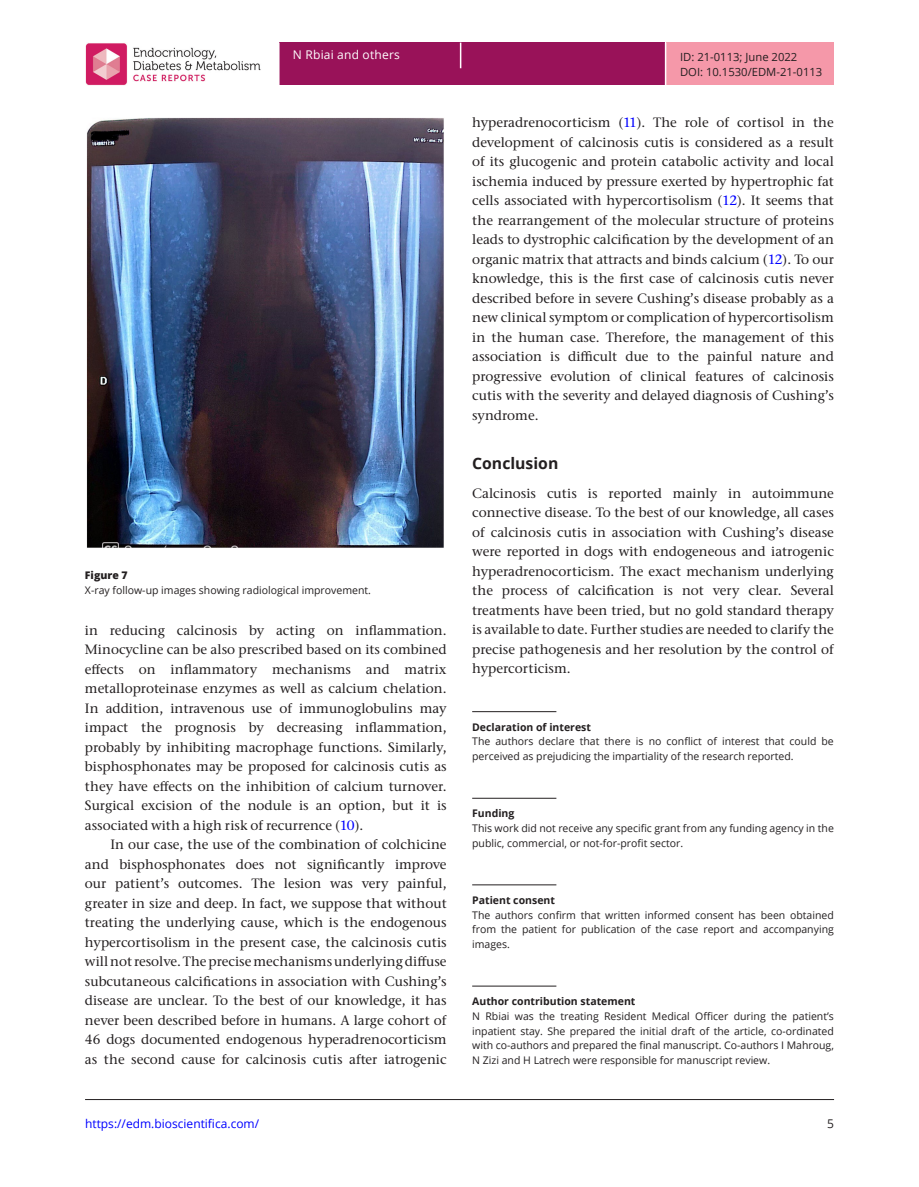
<style>
.page{position:relative;width:919px;height:1187px;background:#fff}
.page>*{position:absolute;margin:0;border:0;box-sizing:border-box;transform-origin:0 0}
.t1{font:700 15.75px "Open Sans";color:#231f20}
.TXI{font:500 13.5px/19.5px "Stone Serif ITC Pro";color:#231f20;text-align:justify}
.TXT{font:500 13.5px/19.5px "Stone Serif ITC Pro";color:#231f20;text-align:justify}
.t2{font:12px "Open Sans";color:#00f}
.t3{font:12px "Open Sans";letter-spacing:.015em;color:#fff}
.t4{font:12px "Open Sans";color:#231f20}
.t5{font:11.25px/14.5px "Open Sans";color:#231f20}
.BM_TXT{font:10.5px/14.7px "Open Sans";color:#231f20}
.BM_Head{font:700 10.5px "Open Sans";color:#231f20}
.FC{font:10.5px "Open Sans";color:#231f20}
.FC-2{font:800 10.5px "Open Sans";color:#231f20}
.s1{color:#00f}
</style>
<div class="page">
<div style="left:279px;top:43px;width:385px;height:42px;background:#991259"></div>
<div style="left:666px;top:43px;width:167px;height:42px;background:#f598a9"></div>
<svg style="left:460px;top:43px;width:1px;height:25px"></svg>
<img style="left:85px;top:43px;width:176px;height:42px">
<hr style="left:85px;top:1099px;width:749px;height:1px;background:#231f20">
<hr style="left:472px;top:711px;width:84px;height:1px;background:#231f20">
<hr style="left:472px;top:797px;width:84px;height:1px;background:#231f20">
<hr style="left:472px;top:884px;width:84px;height:1px;background:#231f20">
<hr style="left:472px;top:985px;width:84px;height:1px;background:#231f20">
<img style="left:87px;top:118px;width:357px;height:430px">
<p class="t3" style="left:293px;top:47px;width:108px">N Rbiai and others</p>
<p class="t5" style="left:680px;top:50px;width:144px">ID: 21-0113; June 2022<br>DOI: 10.1530/EDM-21-0113</p>
<p class="FC-2" style="left:85px;top:567px;width:44px">Figure 7</p>
<p class="FC" style="left:85px;top:583px;width:287px">X-ray follow-up images showing radiological improvement.</p>
<p class="TXI" style="left:85px;top:620px;width:363px">in reducing calcinosis by acting on inflammation.<br>Minocycline can be also prescribed based on its combined effects on inflammatory mechanisms and matrix metalloproteinase enzymes as well as calcium chelation.<br>In addition, intravenous use of immunoglobulins may impact the prognosis by decreasing inflammation, probably by inhibiting macrophage functions. Similarly, bisphosphonates may be proposed for calcinosis cutis as they have effects on the inhibition of calcium turnover.<br>Surgical excision of the nodule is an option, but it is associated with a high risk of recurrence (<span class="s1">10</span>).</p>
<p class="TXI" style="left:85px;top:834px;width:363px;text-indent:26px">In our case, the use of the combination of colchicine and bisphosphonates does not significantly improve our patient’s outcomes. The lesion was very painful, greater in size and deep. In fact, we suppose that without treating the underlying cause, which is the endogenous hypercortisolism in the present case, the calcinosis cutis will not resolve. The precise mechanisms underlying diffuse subcutaneous calcifications in association with Cushing’s disease are unclear. To the best of our knowledge, it has never been described before in humans. A large cohort of 46 dogs documented endogenous hyperadrenocorticism as the second cause for calcinosis cutis after iatrogenic</p>
<p class="TXI" style="left:472px;top:113px;width:363px">hyperadrenocorticism (<span class="s1">11</span>). The role of cortisol in the development of calcinosis cutis is considered as a result of its glucogenic and protein catabolic activity and local ischemia induced by pressure exerted by hypertrophic fat cells associated with hypercortisolism (<span class="s1">12</span>). It seems that the rearrangement of the molecular structure of proteins leads to dystrophic calcification by the development of an organic matrix that attracts and binds calcium (<span class="s1">12</span>). To our knowledge, this is the first case of calcinosis cutis never described before in severe Cushing’s disease probably as a new clinical symptom or complication of hypercortisolism in the human case. Therefore, the management of this association is difficult due to the painful nature and progressive evolution of clinical features of calcinosis cutis with the severity and delayed diagnosis of Cushing’s syndrome.</p>
<h1 class="t1" style="left:472px;top:451px;width:88px">Conclusion</h1>
<p class="TXT" style="left:472px;top:483px;width:363px">Calcinosis cutis is reported mainly in autoimmune connective disease. To the best of our knowledge, all cases of calcinosis cutis in association with Cushing’s disease were reported in dogs with endogeneous and iatrogenic hyperadrenocorticism. The exact mechanism underlying the process of calcification is not very clear. Several treatments have been tried, but no gold standard therapy is available to date. Further studies are needed to clarify the precise pathogenesis and her resolution by the control of hypercorticism.</p>
<p class="BM_Head" style="left:472px;top:719px;width:120px">Declaration of interest</p>
<p class="BM_TXT" style="left:472px;top:734px;width:363px">The authors declare that there is no conflict of interest that could be perceived as prejudicing the impartiality of the research reported.</p>
<p class="BM_Head" style="left:472px;top:806px;width:44px">Funding</p>
<p class="BM_TXT" style="left:472px;top:820px;width:363px">This work did not receive any specific grant from any funding agency in the public, commercial, or not-for-profit sector.</p>
<p class="BM_Head" style="left:472px;top:892px;width:84px">Patient consent</p>
<p class="BM_TXT" style="left:472px;top:907px;width:363px;text-align:justify">The authors confirm that written informed consent has been obtained from the patient for publication of the case report and accompanying images.</p>
<p class="BM_Head" style="left:472px;top:993px;width:165px">Author contribution statement</p>
<p class="BM_TXT" style="left:472px;top:1008px;width:363px;text-align:justify">N Rbiai was the treating Resident Medical Officer during the patient’s inpatient stay. She prepared the initial draft of the article, co-ordinated with co-authors and prepared the final manuscript. Co-authors I Mahroug, N Zizi and H Latrech were responsible for manuscript review.</p>
<p class="t2" style="left:85px;top:1115px;width:176px">https://edm.bioscientifica.com/</p>
<p class="t4" style="left:827px;top:1115px;width:8px">5</p>
</div>
